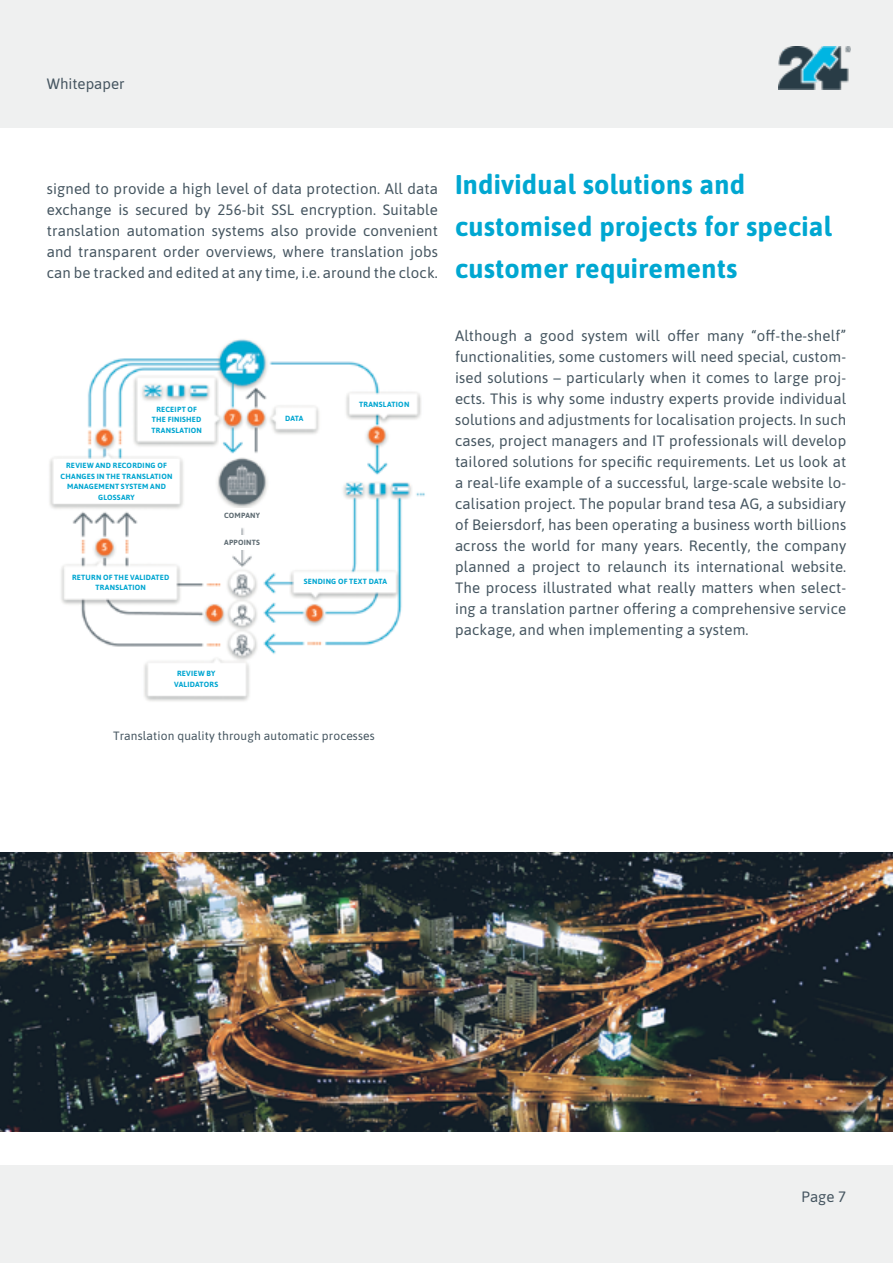
<style>
.page{position:relative;width:893px;height:1263px;background:#fff}
.page>*{position:absolute;margin:0;border:0;box-sizing:border-box;transform-origin:0 0}
.t1{font:700 27px/42px "Asap";letter-spacing:.01em;color:#00a7d1}
.t2{font:15px/21px "Asap";letter-spacing:.01em;color:#455560;text-align:justify}
.t3{font:12px "Asap";letter-spacing:.01em;color:#455560}
.t4{font:700 7.5px/10.5px "Asap";letter-spacing:.035em;color:#00a6d1;text-align:center}
.t5{font:700 7.5px "Asap";letter-spacing:.035em;color:#606d74}
</style>
<div class="page">
<div style="left:0;top:0;width:893px;height:128px;background:#eff0f0"></div>
<div style="left:0;top:1165px;width:893px;height:98px;background:#eff0f0"></div>
<img style="left:778px;top:47px;width:73px;height:42px">
<img style="left:49px;top:339px;width:376px;height:362px">
<img style="left:0;top:853px;width:893px;height:278px">
<div style="left:295px;top:575px;width:98px;height:14px;background:#fff"></div>
<div style="left:278px;top:412px;width:36px;height:14px;background:#fff"></div>
<div style="left:208px;top:509px;width:68px;height:14px;background:#fff"></div>
<div style="left:208px;top:535px;width:68px;height:14px;background:#fff"></div>
<div style="left:351px;top:397px;width:63px;height:15px;background:#fff"></div>
<div style="left:70px;top:571px;width:106px;height:25px;background:#fff"></div>
<div style="left:152px;top:667px;width:92px;height:25px;background:#fff"></div>
<div style="left:141px;top:403px;width:71px;height:37px;background:#fff"></div>
<div style="left:57px;top:459px;width:120px;height:41px;background:#fff"></div>
<p class="t2" style="left:47px;top:72px;width:79px">Whitepaper</p>
<p class="t2" style="left:47px;top:177px;width:393px">signed to provide a high level of data protection. All data exchange is secured by 256-bit SSL encryption. Suitable translation automation systems also provide convenient and transparent order overviews, where translation jobs can be tracked and edited at any time, i.e. around the clock.</p>
<h1 class="t1" style="left:455px;top:162px;width:378px">Individual solutions and customised projects for special customer requirements</h1>
<p class="t4" style="left:151px;top:404px;width:52px">RECEIPT OF<br>THE FINISHED<br>TRANSLATION</p>
<p class="t4" style="left:61px;top:460px;width:113px">REVIEW AND RECORDING OF<br>CHANGES IN THE TRANSLATION<br>MANAGEMENT SYSTEM AND<br>GLOSSARY</p>
<p class="t4" style="left:72px;top:572px;width:99px">RETURN OF THE VALIDATED<br>TRANSLATION</p>
<p class="t5" style="left:224px;top:510px;width:38px">COMPANY</p>
<p class="t5" style="left:224px;top:537px;width:37px">APPOINTS</p>
<p class="t4" style="left:285px;top:412px;width:20px">DATA</p>
<p class="t4" style="left:359px;top:398px;width:52px">TRANSLATION</p>
<p class="t4" style="left:304px;top:576px;width:85px">SENDING OF TEXT DATA</p>
<p class="t4" style="left:174px;top:668px;width:46px">REVIEW BY<br>VALIDATORS</p>
<p class="t3" style="left:113px;top:727px;width:263px">Translation quality through automatic processes</p>
<p class="t2" style="left:455px;top:324px;width:393px">Although a good system will offer many “off-the-shelf” functionalities, some customers will need special, custom&shy;ised solutions – particularly when it comes to large proj&shy;ects. This is why some industry experts provide individual solutions and adjustments for localisation projects. In such cases, project managers and IT professionals will develop tailored solutions for specific requirements. Let us look at a real-life example of a successful, large-scale website lo&shy;calisation project. The popular brand tesa AG, a subsidiary of Beiersdorf, has been operating a business worth billions across the world for many years. Recently, the company planned a project to relaunch its international website.<br>The process illustrated what really matters when select&shy;ing a translation partner offering a comprehensive service package, and when implementing a system.</p>
<p class="t2" style="left:802px;top:1185px;width:46px">Page 7</p>
</div>
